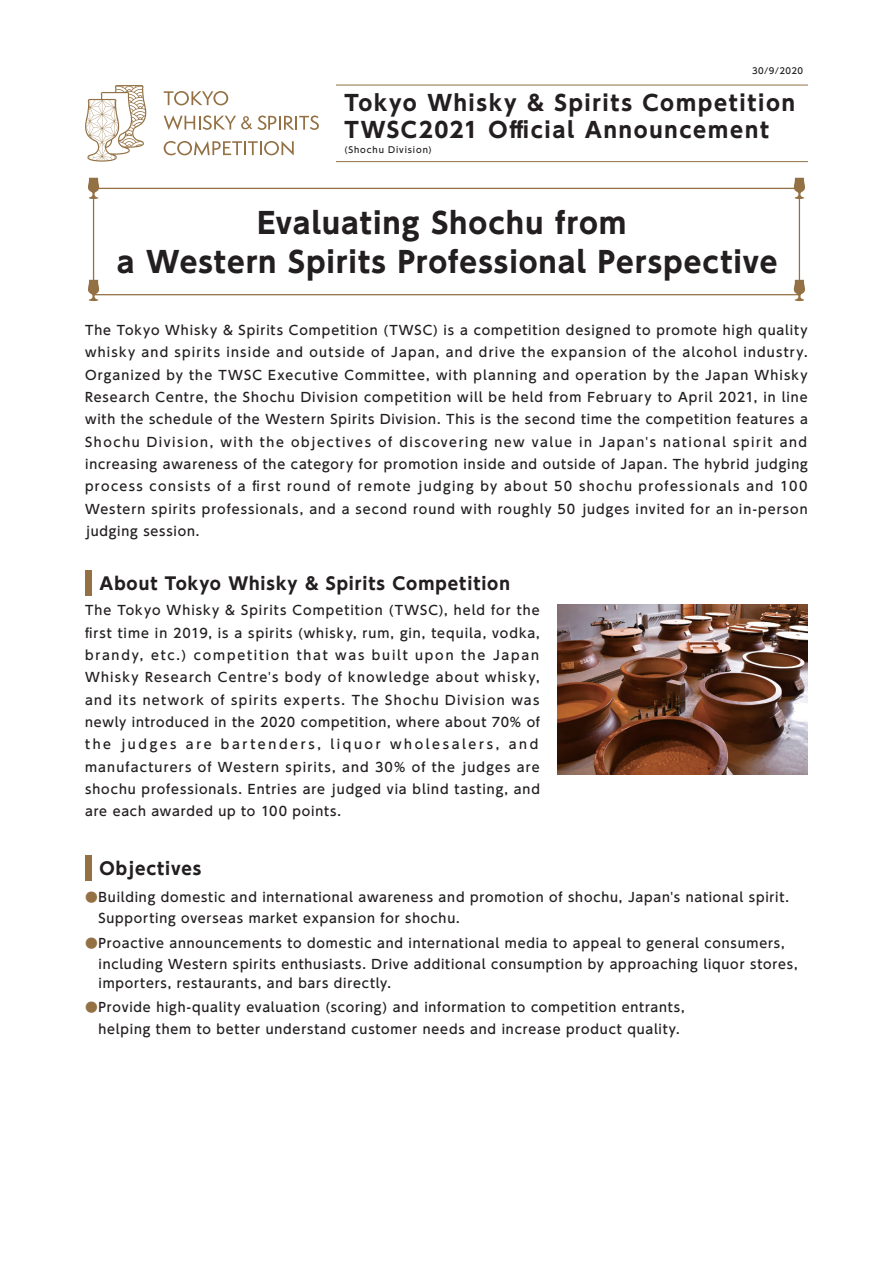
<style>
.page{position:relative;width:893px;height:1263px;background:#fff}
.page>*{position:absolute;margin:0;border:0;box-sizing:border-box;transform-origin:0 0}
.t1{font:700 28.65px/39.3px "UD Shin Go Pro";letter-spacing:.04em;color:#231f20;text-align:center}
.t2{font:700 21.3px/27.2px "UD Shin Go Pro";letter-spacing:.08em;color:#231f20}
.t3{font:700 16.95px "UD Shin Go Pro";letter-spacing:.055em;color:#231f20}
.t4{font:500 12.75px/22.4px "UD Shin Go Pro";letter-spacing:.065em;color:#231f20}
.t5{font:500 12.75px/22.4px "UD Shin Go Pro";letter-spacing:.09em;color:#231f20}
.t6{font:500 8.55px "UD Shin Go Pro";letter-spacing:.1em;color:#231f20}
.s1{color:#937144}
</style>
<div class="page">
<img style="left:557px;top:604px;width:251px;height:170px">
<svg style="left:164px;top:91px;width:64px;height:14px"></svg>
<svg style="left:164px;top:141px;width:130px;height:15px"></svg>
<svg style="left:164px;top:115px;width:155px;height:15px"></svg>
<svg style="left:85px;top:85px;width:61px;height:77px"></svg>
<hr style="left:336px;top:85px;width:472px;height:1px;background:#937144">
<hr style="left:336px;top:161px;width:472px;height:1px;background:#937144">
<div style="left:85px;top:570px;width:6px;height:26px;background:#937144"></div>
<div style="left:85px;top:856px;width:6px;height:25px;background:#937144"></div>
<hr style="left:93px;top:197px;width:1px;height:89px;background:#937144">
<hr style="left:799px;top:197px;width:1px;height:89px;background:#937144">
<hr style="left:96px;top:188px;width:701px;height:1px;background:#937144">
<hr style="left:94px;top:294px;width:705px;height:1px;background:#937144">
<svg style="left:88px;top:280px;width:11px;height:21px"></svg>
<svg style="left:88px;top:178px;width:11px;height:21px"></svg>
<svg style="left:794px;top:280px;width:11px;height:21px"></svg>
<svg style="left:794px;top:178px;width:11px;height:21px"></svg>
<p class="t6" style="left:752px;top:63px;width:53px">30/9/2020</p>
<h2 class="t2" style="left:344px;top:89px;width:452px">Tokyo Whisky &amp; Spirits Competition<br>TWSC2021 Official Announcement</h2>
<p class="t6" style="left:344px;top:143px;width:89px">(Shochu Division)</p>
<h1 class="t1" style="left:117px;top:203px;width:662px">Evaluating Shochu from<br>a Western Spirits Professional Perspective</h1>
<p class="t4" style="left:85px;top:319px;width:724px;text-align:justify">The Tokyo Whisky &amp; Spirits Competition (TWSC) is a competition designed to promote high quality whisky and spirits inside and outside of Japan, and drive the expansion of the alcohol industry.<br>Organized by the TWSC Executive Committee, with planning and operation by the Japan Whisky Research Centre, the Shochu Division competition will be held from February to April 2021, in line with the schedule of the Western Spirits Division. This is the second time the competition features a Shochu Division, with the objectives of discovering new value in Japan's national spirit and increasing awareness of the category for promotion inside and outside of Japan. The hybrid judging process consists of a first round of remote judging by about 50 shochu professionals and 100<br>Western spirits professionals, and a second round with roughly 50 judges invited for an in-person judging session.</p>
<h3 class="t3" style="left:100px;top:570px;width:412px">About Tokyo Whisky &amp; Spirits Competition</h3>
<p class="t5" style="left:85px;top:599px;width:457px">The Tokyo Whisky &amp; Spirits Competition (TWSC), held for the first time in 2019, is a spirits (whisky, rum, gin, tequila, vodka, brandy, etc.) competition that was built upon the Japan Whisky Research Centre's body of knowledge about whisky, and its network of spirits experts. The Shochu Division was newly introduced in the 2020 competition, where about 70% of the judges are bartenders, liquor wholesalers, and manufacturers of Western spirits, and 30% of the judges are shochu professionals. Entries are judged via blind tasting, and are each awarded up to 100 points.</p>
<h3 class="t3" style="left:100px;top:855px;width:103px">Objectives</h3>
<p class="t4" style="left:85px;top:886px;width:705px;line-height:21.3px"><span class="s1">●</span>Building domestic and international awareness and promotion of shochu, Japan's national spirit.　Supporting overseas market expansion for shochu.</p>
<p class="t4" style="left:85px;top:932px;width:714px;line-height:21.3px"><span class="s1">●</span>Proactive announcements to domestic and international media to appeal to general consumers,　including Western spirits enthusiasts. Drive additional consumption by approaching liquor stores,</p>
<p class="t4" style="left:85px;top:971px;width:307px">　importers, restaurants, and bars directly.</p>
<p class="t4" style="left:85px;top:996px;width:601px;line-height:21.3px"><span class="s1">●</span>Provide high-quality evaluation (scoring) and information to competition entrants,　helping them to better understand customer needs and increase product quality.</p>
</div>
